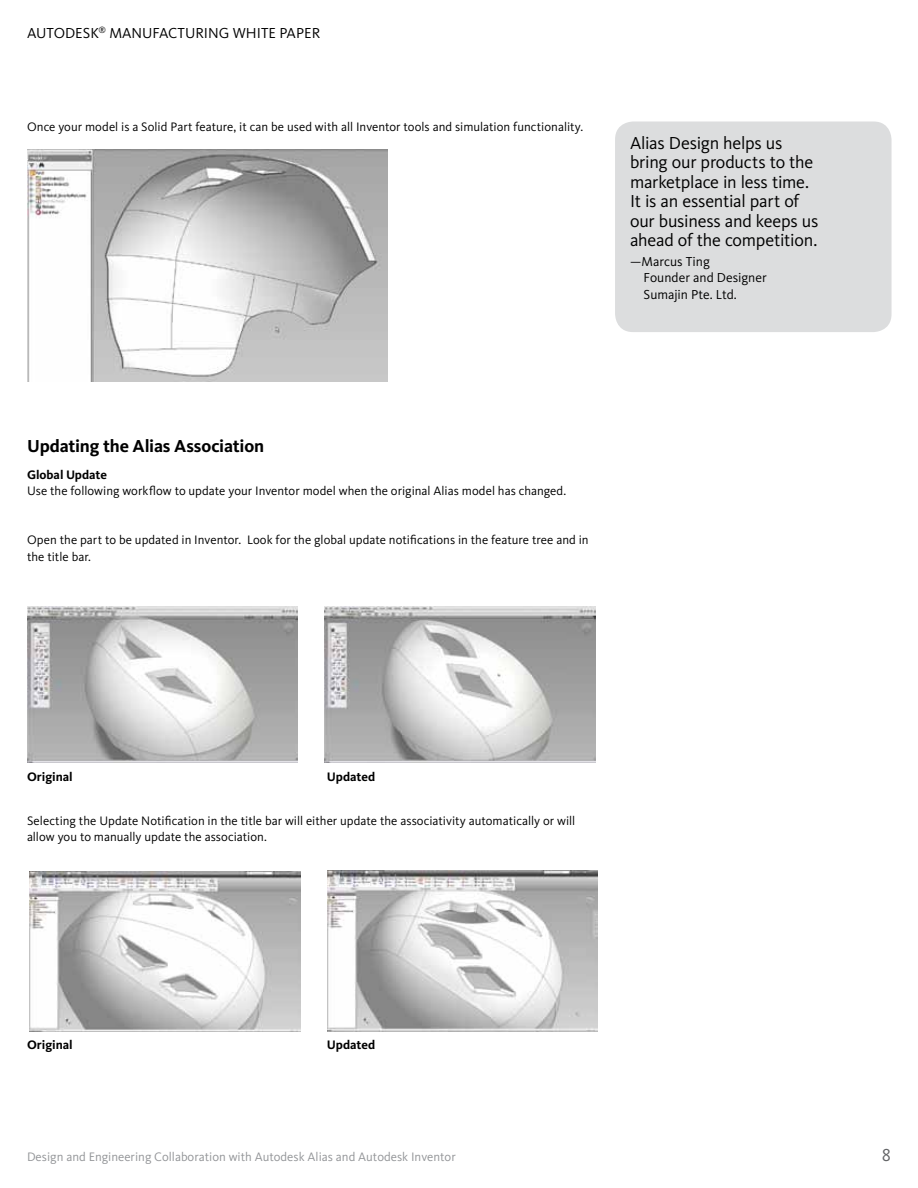
<style>
.page{position:relative;width:918px;height:1188px;background:#fff}
.page>*{position:absolute;margin:0;border:0;box-sizing:border-box;transform-origin:0 0}
.t1{font:18px/19.5px "Kievit Pro";letter-spacing:-.015em;color:#000}
.t2{font:700 18px "Kievit Pro";letter-spacing:-.01em;color:#000}
.t3{font:18px "Kievit Pro";color:#636466}
.t4{font:15px "Kievit Pro";color:#000}
.t5{font:13.5px/16.5px "Kievit Pro";letter-spacing:-.005em;color:#000}
.t6{font:12.75px/16.5px "Kievit Pro";color:#000}
.t7{font:12.75px "Kievit Pro";color:#939598}
.t8{font:700 12.75px "Kievit Pro";color:#000}
</style>
<div class="page">
<img style="left:27px;top:150px;width:360px;height:232px">
<img style="left:27px;top:606px;width:271px;height:157px">
<img style="left:324px;top:606px;width:271px;height:157px">
<img style="left:30px;top:872px;width:270px;height:160px">
<img style="left:327px;top:871px;width:271px;height:161px">
<div style="left:615px;top:122px;width:277px;height:210px;background:#dcddde;border-radius:18px"></div>
<p class="t4" style="left:27px;top:24px;width:295px">AUTODESK<sup>®</sup> MANUFACTURING WHITE PAPER</p>
<p class="t6" style="left:27px;top:119px;width:558px">Once your model is a Solid Part feature, it can be used with all Inventor tools and simulation functionality.</p>
<h1 class="t1" style="left:630px;top:133px;width:190px">Alias Design helps us bring our products to the marketplace in less time.<br>It is an essential part of our business and keeps us ahead of the competition.</h1>
<p class="t5" style="left:644px;top:253px;width:125px;text-indent:-14px">—Marcus Ting<br>Founder and Designer<br>Sumajin Pte. Ltd.</p>
<h1 class="t2" style="left:27px;top:435px;width:239px">Updating the Alias Association</h1>
<p class="t8" style="left:27px;top:467px;width:82px">Global Update</p>
<p class="t6" style="left:27px;top:483px;width:541px">Use the following workflow to update your Inventor model when the original Alias model has changed.</p>
<p class="t6" style="left:27px;top:532px;width:563px">Open the part to be updated in Inventor. Look for the global update notifications in the feature tree and in the title bar.</p>
<p class="t8" style="left:27px;top:769px;width:47px">Original</p>
<p class="t8" style="left:327px;top:769px;width:50px">Updated</p>
<p class="t6" style="left:27px;top:812px;width:550px">Selecting the Update Notification in the title bar will either update the associativity automatically or will allow you to manually update the association.</p>
<p class="t8" style="left:27px;top:1037px;width:47px">Original</p>
<p class="t8" style="left:327px;top:1037px;width:50px">Updated</p>
<p class="t7" style="left:27px;top:1149px;width:430px">Design and Engineering Collaboration with Autodesk Alias and Autodesk Inventor</p>
<h1 class="t3" style="left:882px;top:1144px;width:11px">8</h1>
</div>
